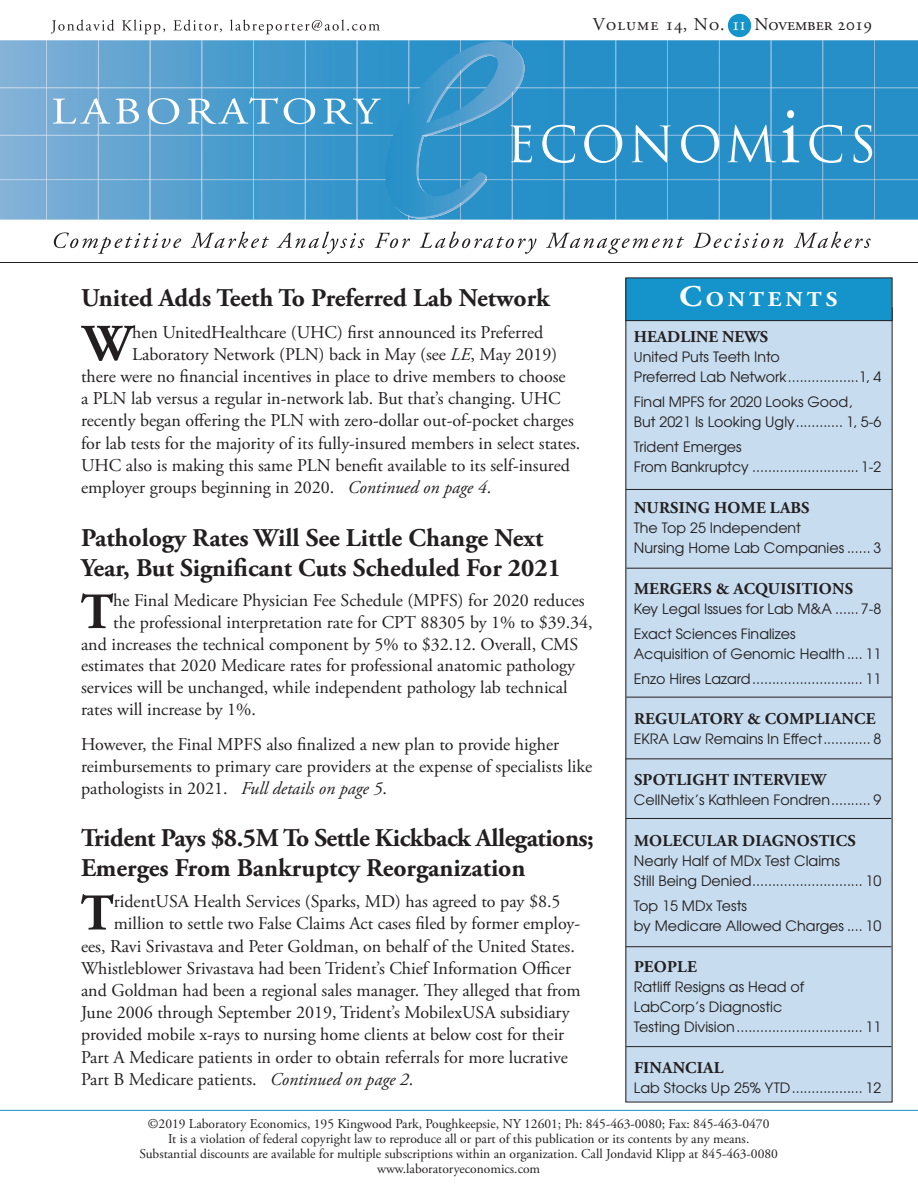
<style>
.page{position:relative;width:918px;height:1188px;background:#fff}
.page>*{position:absolute;margin:0;border:0;box-sizing:border-box;transform-origin:0 0}
.articletext{font:700 51.45px "Adobe Garamond Pro";color:#231f20}
.articletext-2{font:700 50.7px "Adobe Garamond Pro";color:#231f20}
.articletext-3{font:700 25.5px/30px "Adobe Garamond Pro";color:#231f20}
.t1{font:700 21px "Adobe Garamond Pro";letter-spacing:.17em;color:#fff;scale:1.1 1}
.articletext-4{font:18px/21.8px "Adobe Garamond Pro";color:#231f20}
.t2{font:700 16.5px "Adobe Garamond Pro";letter-spacing:.015em;color:#231f20}
.Table_Text{font:14.25px/20.2px "Te X Gyre Adventor";color:#231f20}
.articletext-5{font:13.5px "Adobe Garamond Pro";color:#231f20}
.s1{color:#fff}
.s2{font-size:30px}
.s3{font-size:13.5px}
.s4{font-style:italic}
</style>
<div class="page">
<svg style="left:51px;top:20px;width:63px;height:13px"></svg>
<svg style="left:122px;top:20px;width:43px;height:14px"></svg>
<svg style="left:173px;top:20px;width:49px;height:12px"></svg>
<svg style="left:230px;top:20px;width:150px;height:14px"></svg>
<svg style="left:54px;top:232px;width:127px;height:22px"></svg>
<svg style="left:191px;top:232px;width:78px;height:16px"></svg>
<svg style="left:277px;top:232px;width:87px;height:22px"></svg>
<svg style="left:375px;top:233px;width:35px;height:15px"></svg>
<svg style="left:420px;top:232px;width:117px;height:22px"></svg>
<svg style="left:546px;top:233px;width:138px;height:21px"></svg>
<svg style="left:693px;top:233px;width:90px;height:15px"></svg>
<svg style="left:794px;top:232px;width:77px;height:16px"></svg>
<hr style="left:0;top:262px;width:918px;height:1px;background:#231f20">
<svg style="left:0;top:40px;width:918px;height:180px"></svg>
<div style="left:729px;top:15px;width:21px;height:21px;background:#1593cb;border-radius:50%"></div>
<div style="left:728px;top:14px;width:23px;height:23px;border:2px solid #1593cb;border-radius:50%"></div>
<div style="left:626px;top:308px;width:266px;height:794px;background:#c7ddef"></div>
<div style="left:626px;top:278px;width:266px;height:43px;background:#1593cb"></div>
<div style="left:626px;top:278px;width:266px;height:43px;border:1px solid #231f20"></div>
<hr style="left:626px;top:489px;width:267px;height:1px;background:#231f20">
<hr style="left:626px;top:818px;width:265px;height:1px;background:#231f20">
<hr style="left:626px;top:758px;width:266px;height:1px;background:#231f20">
<hr style="left:626px;top:946px;width:266px;height:1px;background:#231f20">
<hr style="left:626px;top:1046px;width:266px;height:1px;background:#231f20">
<hr style="left:0;top:1110px;width:918px;height:1px;background:#1593cb">
<hr style="left:626px;top:568px;width:266px;height:1px;background:#231f20">
<hr style="left:626px;top:697px;width:266px;height:1px;background:#231f20">
<p class="articletext-4" style="left:593px;top:14px;width:281px">Volume 14, No. <span class="s1">1i</span> November 2019</p>
<p class="t1" style="left:679px;top:287px;width:145px"><span class="s2">C</span>ONTENTS</p>
<p class="t2" style="left:634px;top:327px;width:136px">HEADLINE NEWS</p>
<p class="Table_Text" style="left:634px;top:346px;width:147px"><span class="s3">U</span>nited Puts Teeth Into</p>
<p class="Table_Text" style="left:634px;top:366px;width:249px">Preferred Lab Network..................1, 4</p>
<p class="Table_Text" style="left:634px;top:391px;width:249px">Final MPFS for 2020 Looks Good,<br>But 2021 Is Looking Ugly............ 1, 5-6</p>
<p class="Table_Text" style="left:634px;top:436px;width:249px">Trident Emerges<br>From Bankruptcy ........................... 1-2</p>
<p class="t2" style="left:634px;top:498px;width:177px">NURSING HOME LABS</p>
<p class="Table_Text" style="left:634px;top:517px;width:249px">The Top 25 Independent<br>Nursing Home Lab Companies ...... 3</p>
<p class="t2" style="left:634px;top:579px;width:221px">MERGERS &amp; ACQUISITIONS</p>
<p class="Table_Text" style="left:634px;top:598px;width:249px">Key Legal Issues for Lab M&amp;A ...... 7-8</p>
<p class="Table_Text" style="left:634px;top:622px;width:249px">Exact Sciences Finalizes<br>Acquisition of Genomic Health .... 11</p>
<p class="Table_Text" style="left:634px;top:667px;width:249px">Enzo Hires Lazard............................ 11</p>
<p class="t2" style="left:634px;top:709px;width:243px">REGULATORY &amp; COMPLIANCE</p>
<p class="Table_Text" style="left:634px;top:728px;width:249px">EKRA Law Remains In Effect............ 8</p>
<p class="t2" style="left:634px;top:770px;width:194px">SPOTLIGHT INTERVIEW</p>
<p class="Table_Text" style="left:634px;top:789px;width:249px">CellNetix’s Kathleen Fondren.......... 9</p>
<p class="t2" style="left:634px;top:831px;width:223px">MOLECULAR DIAGNOSTICS</p>
<p class="Table_Text" style="left:634px;top:850px;width:249px">Nearly Half of MDx Test Claims<br>Still Being Denied............................ 10</p>
<p class="Table_Text" style="left:634px;top:895px;width:249px">Top 15 MDx Tests<br>by Medicare Allowed Charges .... 10</p>
<p class="t2" style="left:634px;top:957px;width:64px">PEOPLE</p>
<p class="Table_Text" style="left:634px;top:976px;width:249px">Ratliff Resigns as Head of<br>LabCorp’s Diagnostic<br>Testing Division................................ 11</p>
<p class="t2" style="left:634px;top:1058px;width:91px">FINANCIAL</p>
<p class="Table_Text" style="left:634px;top:1077px;width:249px">Lab Stocks Up 25% YTD.................. 12</p>
<p class="articletext-5" style="left:148px;top:1115px;width:623px">©2019 Laboratory Economics, 195 Kingwood Park, Poughkeepsie, NY 12601; Ph: 845-463-0080; Fax: 845-463-0470</p>
<p class="articletext-5" style="left:168px;top:1130px;width:583px">It is a violation of federal copyright law to reproduce all or part of this publication or its contents by any means.</p>
<p class="articletext-5" style="left:139px;top:1145px;width:640px">Substantial discounts are available for multiple subscriptions within an organization. Call Jondavid Klipp at 845-463-0080</p>
<p class="articletext-5" style="left:377px;top:1160px;width:165px">www.laboratoryeconomics.com</p>
<p class="articletext-3" style="left:81px;top:284px;width:470px">United Adds Teeth To Preferred Lab Network</p>
<p class="articletext" style="left:83px;top:314px;width:51px">W</p>
<p class="articletext-4" style="left:132px;top:322px;width:413px">hen UnitedHealthcare (UHC) first announced its Preferred</p>
<p class="articletext-4" style="left:132px;top:344px;width:427px">Laboratory Network (PLN) back in May (see <span class="s4">LE</span>, May 2019)</p>
<p class="articletext-4" style="left:81px;top:366px;width:486px">there were no financial incentives in place to drive members to choose</p>
<p class="articletext-4" style="left:81px;top:388px;width:481px">a PLN lab versus a regular in-network lab. But that’s changing. UHC</p>
<p class="articletext-4" style="left:81px;top:411px;width:494px">recently began offering the PLN with zero-dollar out-of-pocket charges</p>
<p class="articletext-4" style="left:81px;top:433px;width:501px">for lab tests for the majority of its fully-insured members in select states.</p>
<p class="articletext-4" style="left:81px;top:455px;width:491px">UHC also is making this same PLN benefit available to its self-insured</p>
<p class="articletext-4" style="left:81px;top:477px;width:412px">employer groups beginning in 2020. <span class="s4">Continued on page 4</span>.</p>
<p class="articletext-3" style="left:81px;top:523px;width:481px">Pathology Rates Will See Little Change Next<br>Year, But Significant Cuts Scheduled For 2021</p>
<p class="articletext-2" style="left:81px;top:582px;width:34px">T</p>
<p class="articletext-4" style="left:113px;top:590px;width:473px">he Final Medicare Physician Fee Schedule (MPFS) for 2020 reduces</p>
<p class="articletext-4" style="left:113px;top:612px;width:481px">the professional interpretation rate for CPT 88305 by 1% to $39.34,</p>
<p class="articletext-4" style="left:81px;top:634px;width:499px">and increases the technical component by 5% to $32.12. Overall, CMS</p>
<p class="articletext-4" style="left:81px;top:656px;width:496px">estimates that 2020 Medicare rates for professional anatomic pathology</p>
<p class="articletext-4" style="left:81px;top:677px;width:488px">services will be unchanged, while independent pathology lab technical</p>
<p class="articletext-4" style="left:81px;top:699px;width:176px">rates will increase by 1%.</p>
<p class="articletext-4" style="left:81px;top:734px;width:513px">However, the Final MPFS also finalized a new plan to provide higher reimbursements to primary care providers at the expense of specialists like pathologists in 2021. <span class="s4">Full details on page 5</span>.</p>
<p class="articletext-3" style="left:81px;top:823px;width:514px">Trident Pays $8.5M To Settle Kickback Allegations;<br>Emerges From Bankruptcy Reorganization</p>
<p class="articletext" style="left:81px;top:883px;width:35px">T</p>
<p class="articletext-4" style="left:114px;top:891px;width:448px">ridentUSA Health Services (Sparks, MD) has agreed to pay $8.5</p>
<p class="articletext-4" style="left:114px;top:914px;width:468px">million to settle two False Claims Act cases filed by former employ-</p>
<p class="articletext-4" style="left:81px;top:936px;width:495px">ees, Ravi Srivastava and Peter Goldman, on behalf of the United States.</p>
<p class="articletext-4" style="left:81px;top:958px;width:492px">Whistleblower Srivastava had been Trident’s Chief Information Officer</p>
<p class="articletext-4" style="left:81px;top:980px;width:501px">and Goldman had been a regional sales manager. They alleged that from</p>
<p class="articletext-4" style="left:81px;top:1002px;width:490px">June 2006 through September 2019, Trident’s MobilexUSA subsidiary</p>
<p class="articletext-4" style="left:81px;top:1025px;width:485px">provided mobile x-rays to nursing home clients at below cost for their</p>
<p class="articletext-4" style="left:81px;top:1047px;width:488px">Part A Medicare patients in order to obtain referrals for more lucrative</p>
<p class="articletext-4" style="left:81px;top:1069px;width:334px">Part B Medicare patients. <span class="s4">Continued on page 2</span>.</p>
</div>
